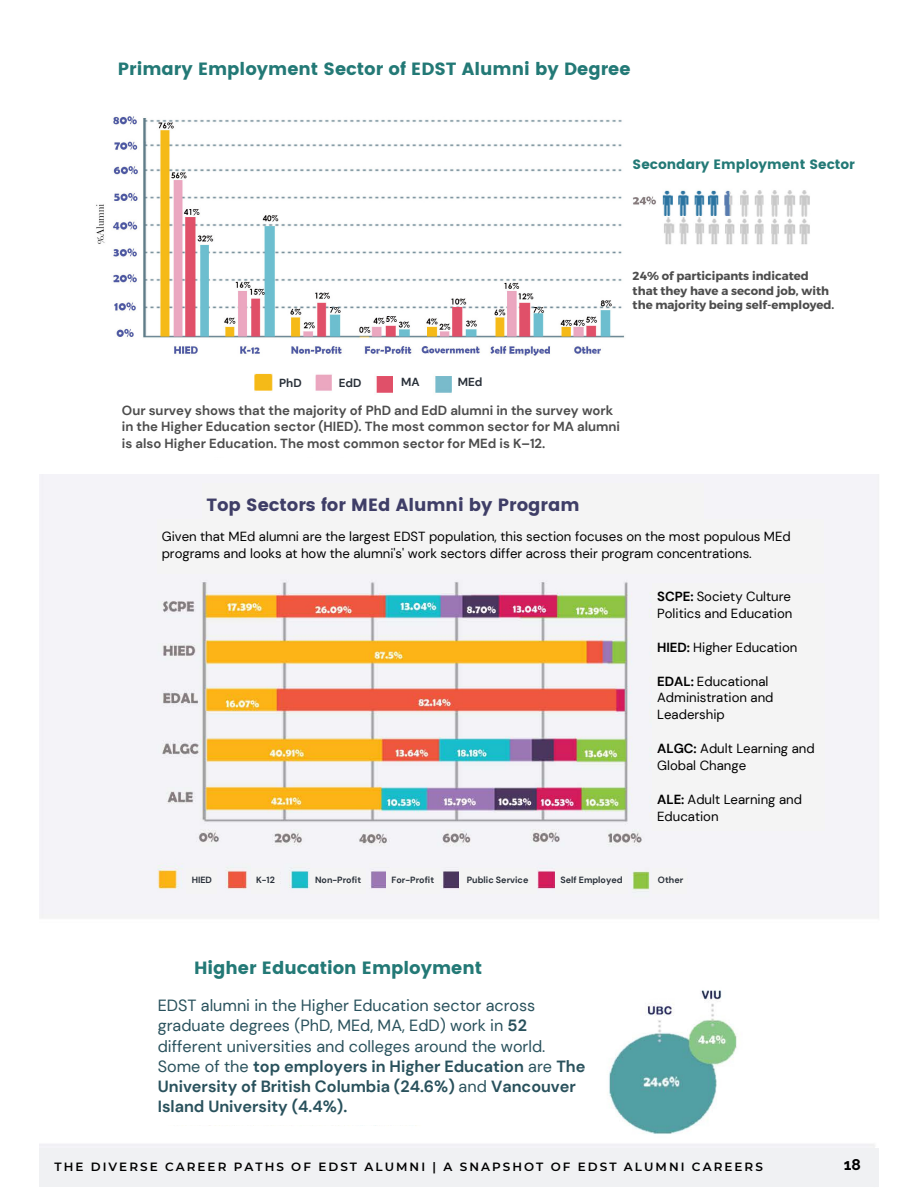
<style>
.page{position:relative;width:918px;height:1188px;background:#fff}
.page>*{position:absolute;margin:0;border:0;box-sizing:border-box;transform-origin:0 0}
.t1{font:17.7px "Poppins";color:#237976}
.t2{font:17.7px "Poppins";color:#3f3e67}
.t3{font:16.2px/20.2px "DM Sans";color:#29515c}
.t4{font:700 15.6px "Raleway";color:#000}
.t5{font:13.5px "Poppins";color:#237976}
.t6{font:13.2px/16.8px "DM Sans";color:#000}
.t7{font:700 13.2px/16.8px "DM Sans";color:#4d4d4d}
.t8{font:600 12px "Montserrat";letter-spacing:.17em;color:#000}
.t9{font:700 11.7px/14.7px "Montserrat";color:#4d4d4d}
.t10{font:700 11.7px "DM Sans";color:#293039}
.t11{font:700 9px "DM Sans";color:#293039}
.s1{font-weight:700}
</style>
<div class="page">
<img style="left:39px;top:474px;width:840px;height:713px">
<div style="left:39px;top:1148px;width:839px;height:39px;background:#f0f1f3"></div>
<img style="left:96px;top:116px;width:714px;height:277px">
<div style="left:628px;top:251px;width:241px;height:82px;background:#fff"></div>
<div style="left:157px;top:519px;width:667px;height:54px;background:#f4f4f4"></div>
<div style="left:153px;top:991px;width:439px;height:133px;background:#fff"></div>
<div style="left:653px;top:583px;width:172px;height:248px;background:#f4f4f4"></div>
<div style="left:274px;top:371px;width:33px;height:26px;background:#fff"></div>
<div style="left:334px;top:371px;width:32px;height:26px;background:#fff"></div>
<div style="left:393px;top:368px;width:34px;height:30px;background:#fff"></div>
<div style="left:453px;top:368px;width:34px;height:30px;background:#fff"></div>
<div style="left:628px;top:144px;width:290px;height:43px;background:#fff"></div>
<div style="left:202px;top:484px;width:502px;height:43px;background:#f4f4f4"></div>
<div style="left:186px;top:869px;width:31px;height:25px;background:#f4f4f4"></div>
<div style="left:251px;top:869px;width:29px;height:25px;background:#f4f4f4"></div>
<div style="left:310px;top:869px;width:56px;height:25px;background:#f4f4f4"></div>
<div style="left:386px;top:869px;width:54px;height:25px;background:#f4f4f4"></div>
<div style="left:459px;top:869px;width:77px;height:25px;background:#f4f4f4"></div>
<div style="left:555px;top:869px;width:73px;height:25px;background:#f4f4f4"></div>
<div style="left:653px;top:869px;width:34px;height:25px;background:#f4f4f4"></div>
<div style="left:87px;top:947px;width:502px;height:43px;background:#fff"></div>
<h1 class="t1" style="left:118px;top:58px;width:514px">Primary Employment Sector of EDST Alumni by Degree</h1>
<p class="t5" style="left:633px;top:156px;width:224px">Secondary Employment Sector</p>
<p class="t9" style="left:633px;top:268px;width:203px">24% of participants indicated that they have a second job, with the majority being self-employed.</p>
<p class="t10" style="left:279px;top:375px;width:24px">PhD</p>
<p class="t10" style="left:339px;top:375px;width:24px">EdD</p>
<p class="t10" style="left:401px;top:375px;width:20px">MA</p>
<p class="t10" style="left:458px;top:375px;width:26px">MEd</p>
<p class="t7" style="left:122px;top:402px;width:500px">Our survey shows that the majority of PhD and EdD alumni in the survey work in the Higher Education sector (HIED). The most common sector for MA alumni is also Higher Education. The most common sector for MEd is K–12.</p>
<h1 class="t2" style="left:206px;top:494px;width:375px">Top Sectors for MEd Alumni by Program</h1>
<p class="t6" style="left:162px;top:529px;width:631px">Given that MEd alumni are the largest EDST population, this section focuses on the most populous MEd programs and looks at how the alumni's' work sectors differ across their program concentrations.</p>
<p class="t6" style="left:657px;top:588px;width:137px"><span class="s1">SCPE:</span> Society Culture<br>Politics and Education</p>
<p class="t6" style="left:657px;top:639px;width:142px"><span class="s1">HIED:</span> Higher Education</p>
<p class="t6" style="left:657px;top:673px;width:118px"><span class="s1">EDAL:</span> Educational<br>Administration and<br>Leadership</p>
<p class="t6" style="left:657px;top:740px;width:159px"><span class="s1">ALGC:</span> Adult Learning and<br>Global Change</p>
<p class="t6" style="left:657px;top:791px;width:146px"><span class="s1">ALE:</span> Adult Learning and<br>Education</p>
<p class="t11" style="left:192px;top:874px;width:22px">HIED</p>
<p class="t11" style="left:256px;top:874px;width:20px">K-12</p>
<p class="t11" style="left:315px;top:874px;width:48px">Non-Profit</p>
<p class="t11" style="left:392px;top:874px;width:44px">For-Profit</p>
<p class="t11" style="left:467px;top:874px;width:63px">Public Service</p>
<p class="t11" style="left:560px;top:874px;width:64px">Self Employed</p>
<p class="t11" style="left:658px;top:874px;width:27px">Other</p>
<h1 class="t1" style="left:194px;top:957px;width:290px">Higher Education Employment</h1>
<p class="t3" style="left:158px;top:996px;width:429px">EDST alumni in the Higher Education sector across graduate degrees (PhD, MEd, MA, EdD) work in <span class="s1">52 </span>different universities and colleges around the world.<br>Some of the <span class="s1">top employers in Higher Education</span> are <span class="s1">The University of British Columbia (24.6%)</span> and <span class="s1">Vancouver Island University (4.4%).</span></p>
<p class="t8" style="left:54px;top:1159px;width:710px">THE DIVERSE CAREER PATHS OF EDST ALUMNI | A SNAPSHOT OF EDST ALUMNI CAREERS</p>
<p class="t4" style="left:844px;top:1156px;width:19px">18</p>
</div>
